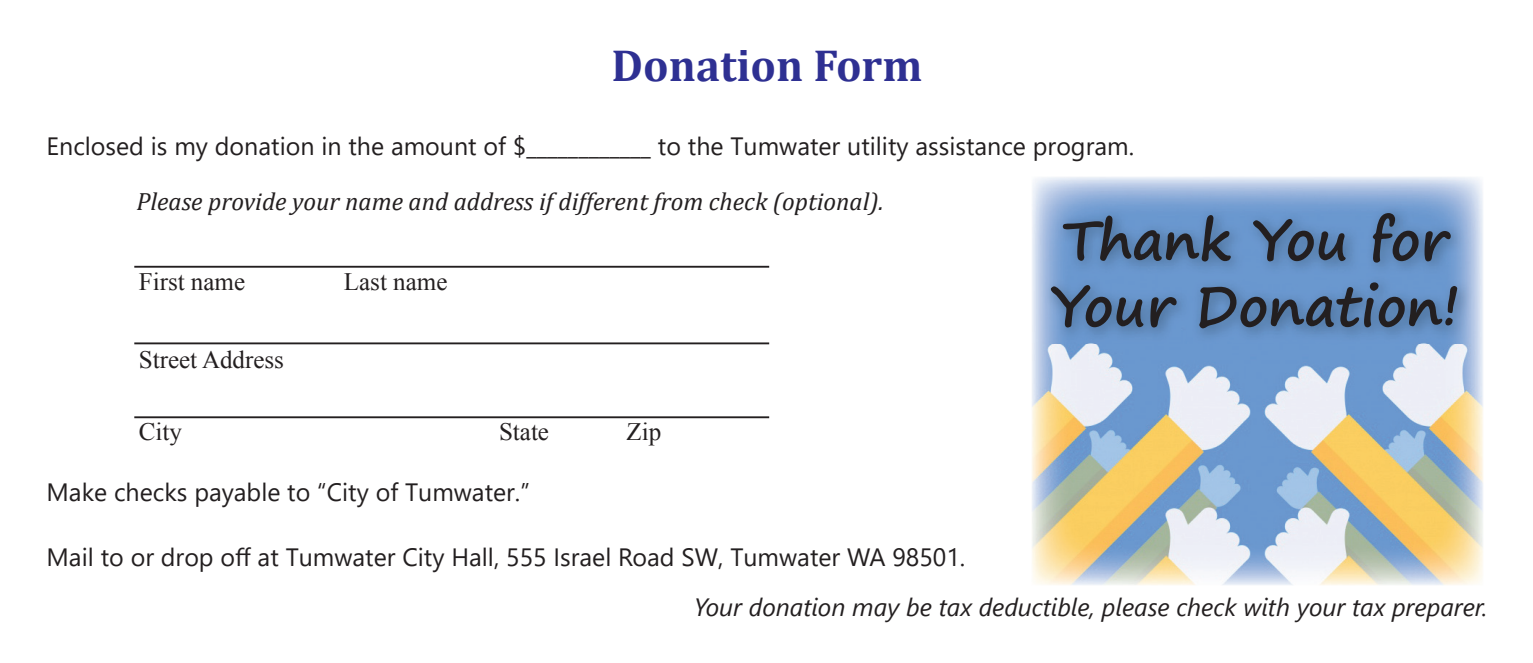
<style>
.page{position:relative;width:1533px;height:663px;background:#fff}
.page>*{position:absolute;margin:0;border:0;box-sizing:border-box;transform-origin:0 0}
.t1{font:700 55px/66px "Segoe Print";color:#231f20}
.t2{font:700 45px "Cambria";color:#2e3092}
.t3{font:25px "Segoe UI";color:#231f20}
.t4{font:italic 25px "Cambria";color:#231f20}
.t5{font:italic 25px "Segoe UI";color:#231f20}
.t6{font:25px "Times New Roman";color:#231f20}
</style>
<div class="page">
<img style="left:1032px;top:177px;width:451px;height:408px">
<img style="left:1043px;top:204px;width:429px;height:139px">
<hr style="left:134px;top:265px;width:635px;height:2px;background:#231f20">
<hr style="left:134px;top:342px;width:635px;height:2px;background:#231f20">
<hr style="left:134px;top:416px;width:635px;height:2px;background:#231f20">
<h2 class="t2" style="left:611px;top:34px;width:312px">Donation Form</h2>
<p class="t3" style="left:47px;top:123px;width:1088px">Enclosed is my donation in the amount of $____________ to the Tumwater utility assistance program.</p>
<p class="t4" style="left:137px;top:184px;width:748px">Please provide your name and address if different from check (optional).</p>
<h1 class="t1" style="left:1050px;top:205px;width:411px">Thank You for<br>Your Donation!</h1>
<p class="t6" style="left:139px;top:265px;width:108px">First name</p>
<p class="t6" style="left:344px;top:265px;width:105px">Last name</p>
<p class="t6" style="left:139px;top:342px;width:147px">Street Address</p>
<p class="t6" style="left:139px;top:414px;width:45px">City</p>
<p class="t6" style="left:499px;top:414px;width:51px">State</p>
<p class="t6" style="left:626px;top:414px;width:36px">Zip</p>
<p class="t3" style="left:47px;top:468px;width:485px">Make checks payable to “City of Tumwater.”</p>
<p class="t3" style="left:47px;top:533px;width:920px">Mail to or drop off at Tumwater City Hall, 555 Israel Road SW, Tumwater WA 98501.</p>
<p class="t5" style="left:693px;top:583px;width:795px">Your donation may be tax deductible, please check with your tax preparer.</p>
</div>
